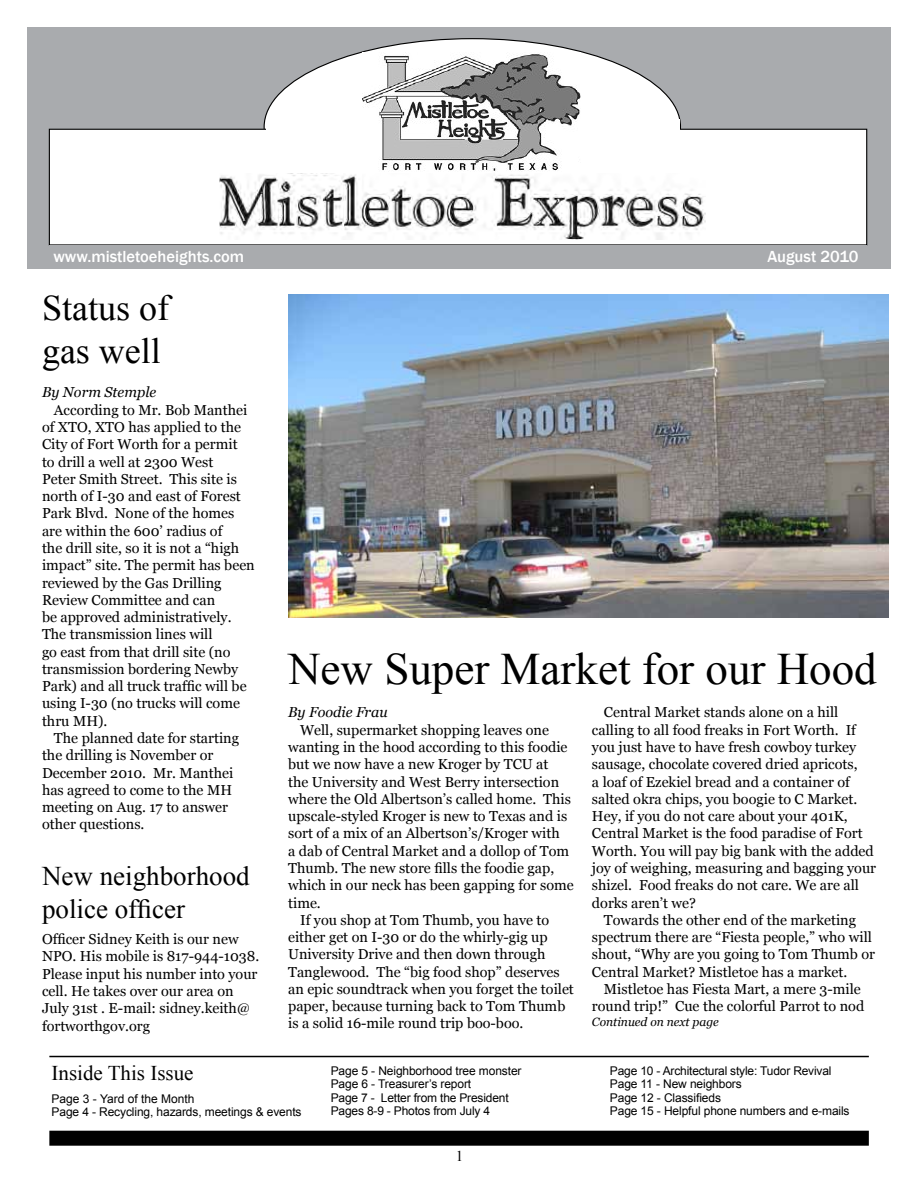
<style>
.page{position:relative;width:918px;height:1188px;background:#fff}
.page>*{position:absolute;margin:0;border:0;box-sizing:border-box;transform-origin:0 0}
.t1{font:45px "Times New Roman";color:#000}
.t2{font:36px/43.2px "Times New Roman";color:#000}
.t3{font:27px/32.4px "Times New Roman";color:#000}
.t4{font:21px "Times New Roman";color:#000}
.t5{font:500 16.5px "Franklin Gothic";color:#fff}
.t6{font:15px "Times New Roman";color:#000}
.t7{font:14.4px/17.2px "Georgia";color:#000}
.t8{font:italic 14.4px "Georgia";color:#000}
.t9{font:12px/13.5px "Arial";letter-spacing:-.01em;color:#000}
.t10{font:italic 12px "Georgia";color:#000}
</style>
<div class="page">
<div style="left:49px;top:1131px;width:820px;height:15px;background:#000"></div>
<hr style="left:49px;top:1056px;width:820px;height:1px;background:#000">
<img style="left:288px;top:295px;width:600px;height:322px">
<div style="left:27px;top:27px;width:864px;height:242px;background:#a9abae"></div>
<div style="left:264px;top:39px;width:416px;height:176px;background:#fff;border-radius:50%"></div>
<div style="left:49px;top:129px;width:818px;height:116px;background:#fff"></div>
<div style="left:49px;top:129px;width:818px;height:117px;border:1px solid #000"></div>
<div style="left:266px;top:119px;width:414px;height:23px;background:#fff"></div>
<img style="left:363px;top:54px;width:218px;height:117px">
<img style="left:219px;top:173px;width:486px;height:67px">
<p class="t5" style="left:53px;top:246px;width:192px">www.mistletoeheights.com</p>
<p class="t5" style="left:767px;top:246px;width:93px">August 2010</p>
<h2 class="t2" style="left:42px;top:285px;width:129px">Status of gas well</h2>
<p class="t8" style="left:42px;top:383px;width:116px">By Norm Stemple</p>
<p class="t7" style="left:42px;top:401px;width:214px;text-indent:12px">According to Mr. Bob Manthei of XTO, XTO has applied to the<br>City of Fort Worth for a permit<br>to drill a well at 2300 West<br>Peter Smith Street. This site is north of I-30 and east of Forest<br>Park Blvd. None of the homes are within the 600’ radius of<br>the drill site, so it is not a “high impact” site. The permit has been reviewed by the Gas Drilling<br>Review Committee and can<br>be approved administratively.<br>The transmission lines will<br>go east from that drill site (no transmission bordering Newby<br>Park) and all truck traffic will be using I-30 (no trucks will come thru MH).</p>
<p class="t7" style="left:42px;top:730px;width:199px;text-indent:12px">The planned date for starting the drilling is November or<br>December 2010. Mr. Manthei has agreed to come to the MH meeting on Aug. 17 to answer other questions.</p>
<h3 class="t3" style="left:42px;top:860px;width:209px">New neighborhood police officer</h3>
<p class="t7" style="left:42px;top:931px;width:219px">Officer Sidney Keith is our new<br>NPO. His mobile is 817-944-1038.<br>Please input his number into your cell. He takes over our area on<br>July 31st . E-mail: sidney.keith@ fortworthgov.org</p>
<h1 class="t1" style="left:288px;top:639px;width:590px">New Super Market for our Hood</h1>
<p class="t8" style="left:288px;top:703px;width:101px">By Foodie Frau</p>
<p class="t7" style="left:300px;top:721px;width:250px">Well, supermarket shopping leaves one</p>
<p class="t7" style="left:288px;top:739px;width:281px">wanting in the hood according to this foodie</p>
<p class="t7" style="left:288px;top:756px;width:262px">but we now have a new Kroger by TCU at</p>
<p class="t7" style="left:288px;top:773px;width:273px">the University and West Berry intersection</p>
<p class="t7" style="left:288px;top:791px;width:284px">where the Old Albertson’s called home. This</p>
<p class="t7" style="left:288px;top:808px;width:281px">upscale-styled Kroger is new to Texas and is</p>
<p class="t7" style="left:288px;top:825px;width:273px">sort of a mix of an Albertson’s/Kroger with</p>
<p class="t7" style="left:288px;top:842px;width:282px">a dab of Central Market and a dollop of Tom</p>
<p class="t7" style="left:288px;top:860px;width:268px">Thumb. The new store fills the foodie gap,</p>
<p class="t7" style="left:288px;top:877px;width:287px">which in our neck has been gapping for some</p>
<p class="t7" style="left:288px;top:894px;width:34px">time.</p>
<p class="t7" style="left:300px;top:912px;width:251px">If you shop at Tom Thumb, you have to</p>
<p class="t7" style="left:288px;top:929px;width:261px">either get on I-30 or do the whirly-gig up</p>
<p class="t7" style="left:288px;top:946px;width:259px">University Drive and then down through</p>
<p class="t7" style="left:288px;top:963px;width:273px">Tanglewood. The “big food shop” deserves</p>
<p class="t7" style="left:288px;top:981px;width:287px">an epic soundtrack when you forget the toilet</p>
<p class="t7" style="left:288px;top:998px;width:279px">paper, because turning back to Tom Thumb</p>
<p class="t7" style="left:288px;top:1015px;width:237px">is a solid 16-mile round trip boo-boo.</p>
<p class="t7" style="left:592px;top:704px;width:286px;text-indent:12px">Central Market stands alone on a hill calling to all food freaks in Fort Worth. If you just have to have fresh cowboy turkey sausage, chocolate covered dried apricots,<br>a loaf of Ezekiel bread and a container of salted okra chips, you boogie to C Market.<br>Hey, if you do not care about your 401K, Central Market is the food paradise of Fort Worth. You will pay big bank with the added joy of weighing, measuring and bagging your shizel. Food freaks do not care. We are all dorks aren’t we?</p>
<p class="t7" style="left:592px;top:912px;width:285px;text-indent:12px">Towards the other end of the marketing spectrum there are “Fiesta people,” who will shout, “Why are you going to Tom Thumb or Central Market? Mistletoe has a market.</p>
<p class="t7" style="left:592px;top:981px;width:274px;text-align:center">Mistletoe has Fiesta Mart, a mere 3-mile round trip!” Cue the colorful Parrot to nod</p>
<p class="t10" style="left:592px;top:1014px;width:128px">Continued on next page</p>
<h3 class="t4" style="left:52px;top:1059px;width:143px">Inside This Issue</h3>
<p class="t9" style="left:52px;top:1092px;width:252px">Page 3 - Yard of the Month<br>Page 4 - Recycling, hazards, meetings &amp; events</p>
<p class="t9" style="left:331px;top:1064px;width:192px">Page 5 - Neighborhood tree monster<br>Page 6 - Treasurer’s report<br>Page 7 - Letter from the President<br>Pages 8-9 - Photos from July 4</p>
<p class="t9" style="left:610px;top:1064px;width:241px">Page 10 - Architectural style: Tudor Revival<br>Page 11 - New neighbors<br>Page 12 - Classifieds<br>Page 15 - Helpful phone numbers and e-mails</p>
<p class="t6" style="left:456px;top:1146px;width:9px">1</p>
</div>
